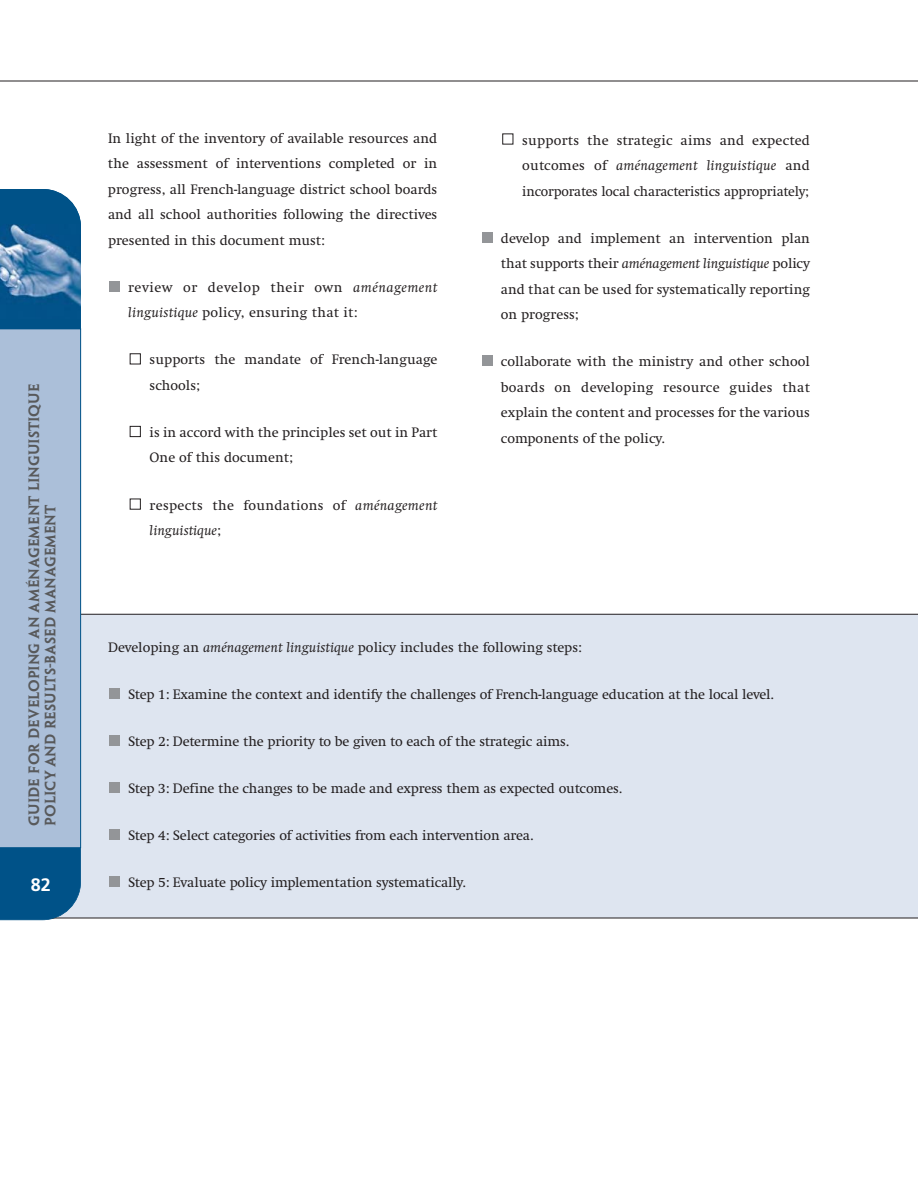
<style>
.page{position:relative;width:918px;height:1188px;background:#fff}
.page>*{position:absolute;margin:0;border:0;box-sizing:border-box;transform-origin:0 0}
.t1{font:700 18px "Frutiger";color:#fff}
.t2{font:14.25px/25.5px "Swift EF";color:#231f20}
.t3{font:14.25px/25.5px "Swift EF";letter-spacing:.02em;color:#231f20}
.t4{font:italic 14.25px "Swift EF";letter-spacing:.015em;color:#231f20}
.t5{font:14.25px "Swift EF";letter-spacing:.035em;color:#231f20}
.t6{font:13.5px/16.5px "Penumbra MM 585 1000";color:#58595b}
.s1{font-style:normal}
.s2{font-style:italic}
</style>
<div class="page">
<div style="left:0;top:614px;width:918px;height:304px;background:#dee5f0"></div>
<div style="left:110px;top:688px;width:10px;height:11px;background:#939598"></div>
<div style="left:110px;top:735px;width:10px;height:11px;background:#939598"></div>
<div style="left:110px;top:782px;width:10px;height:11px;background:#939598"></div>
<div style="left:110px;top:829px;width:10px;height:11px;background:#939598"></div>
<div style="left:110px;top:876px;width:10px;height:11px;background:#939598"></div>
<div style="left:110px;top:281px;width:10px;height:11px;background:#939598"></div>
<div style="left:482px;top:232px;width:11px;height:11px;background:#939598"></div>
<div style="left:482px;top:355px;width:11px;height:11px;background:#939598"></div>
<hr style="left:0;top:81px;width:918px;height:1px;background:#231f20">
<div style="left:502px;top:134px;width:11px;height:10px;border:1px solid #231f20"></div>
<div style="left:130px;top:353px;width:11px;height:11px;border:1px solid #231f20"></div>
<div style="left:130px;top:426px;width:11px;height:11px;border:1px solid #231f20"></div>
<div style="left:130px;top:499px;width:11px;height:11px;border:1px solid #231f20"></div>
<hr style="left:0;top:918px;width:918px;height:1px;background:#231f20">
<svg style="left:0;top:848px;width:81px;height:72px;background:#0b598c"></svg>
<hr style="left:0;top:614px;width:918px;height:1px;background:#231f20">
<svg style="left:0;top:189px;width:81px;height:659px;background:#8eaccb"></svg>
<p class="t6" style="left:26px;top:826px;width:443px;rotate:-90deg">Guide for Developing an Aménagement Linguistique<br>Policy and Results-based Management</p>
<p class="t1" style="left:31px;top:877px;width:22px">82</p>
<p class="t2" style="left:108px;top:127px;width:331px">In light of the inventory of available resources and</p>
<p class="t2" style="left:522px;top:128px;width:289px">supports the strategic aims and expected</p>
<p class="t2" style="left:108px;top:152px;width:331px">the assessment of interventions completed or in</p>
<p class="t4" style="left:522px;top:160px;width:289px"><span class="s1">outcomes of</span> aménagement linguistique <span class="s1">and</span></p>
<p class="t2" style="left:108px;top:178px;width:331px">progress, all French-language district school boards</p>
<p class="t2" style="left:522px;top:179px;width:288px">incorporates local characteristics appropriately;</p>
<p class="t2" style="left:108px;top:203px;width:331px">and all school authorities following the directives presented in this document must:</p>
<p class="t2" style="left:501px;top:226px;width:311px">develop and implement an intervention plan</p>
<p class="t2" style="left:501px;top:252px;width:311px">that supports their <span class="s2">aménagement linguistique</span> policy</p>
<p class="t5" style="left:128px;top:282px;width:311px">review or develop their own <span class="s2">aménagement</span></p>
<p class="t2" style="left:501px;top:277px;width:311px">and that can be used for systematically reporting</p>
<p class="t2" style="left:128px;top:301px;width:231px"><span class="s2">linguistique</span> policy, ensuring that it:</p>
<p class="t2" style="left:501px;top:303px;width:79px">on progress;</p>
<p class="t2" style="left:150px;top:348px;width:289px">supports the mandate of French-language</p>
<p class="t2" style="left:501px;top:350px;width:311px">collaborate with the ministry and other school</p>
<p class="t2" style="left:150px;top:374px;width:52px">schools;</p>
<p class="t2" style="left:501px;top:376px;width:311px">boards on developing resource guides that explain the content and processes for the various</p>
<p class="t2" style="left:150px;top:421px;width:289px">is in accord with the principles set out in Part</p>
<p class="t2" style="left:501px;top:427px;width:166px">components of the policy.</p>
<p class="t2" style="left:150px;top:446px;width:145px">One of this document;</p>
<p class="t3" style="left:150px;top:493px;width:289px">respects the foundations of <span class="s2">aménagement linguistique</span>;</p>
<p class="t2" style="left:108px;top:636px;width:475px">Developing an <span class="s2">aménagement linguistique</span> policy includes the following steps:</p>
<p class="t2" style="left:128px;top:683px;width:647px">Step 1: Examine the context and identify the challenges of French-language education at the local level.</p>
<p class="t2" style="left:128px;top:730px;width:442px">Step 2: Determine the priority to be given to each of the strategic aims.</p>
<p class="t2" style="left:128px;top:777px;width:495px">Step 3: Define the changes to be made and express them as expected outcomes.</p>
<p class="t2" style="left:128px;top:824px;width:407px">Step 4: Select categories of activities from each intervention area.</p>
<p class="t2" style="left:128px;top:871px;width:339px">Step 5: Evaluate policy implementation systematically.</p>
</div>
